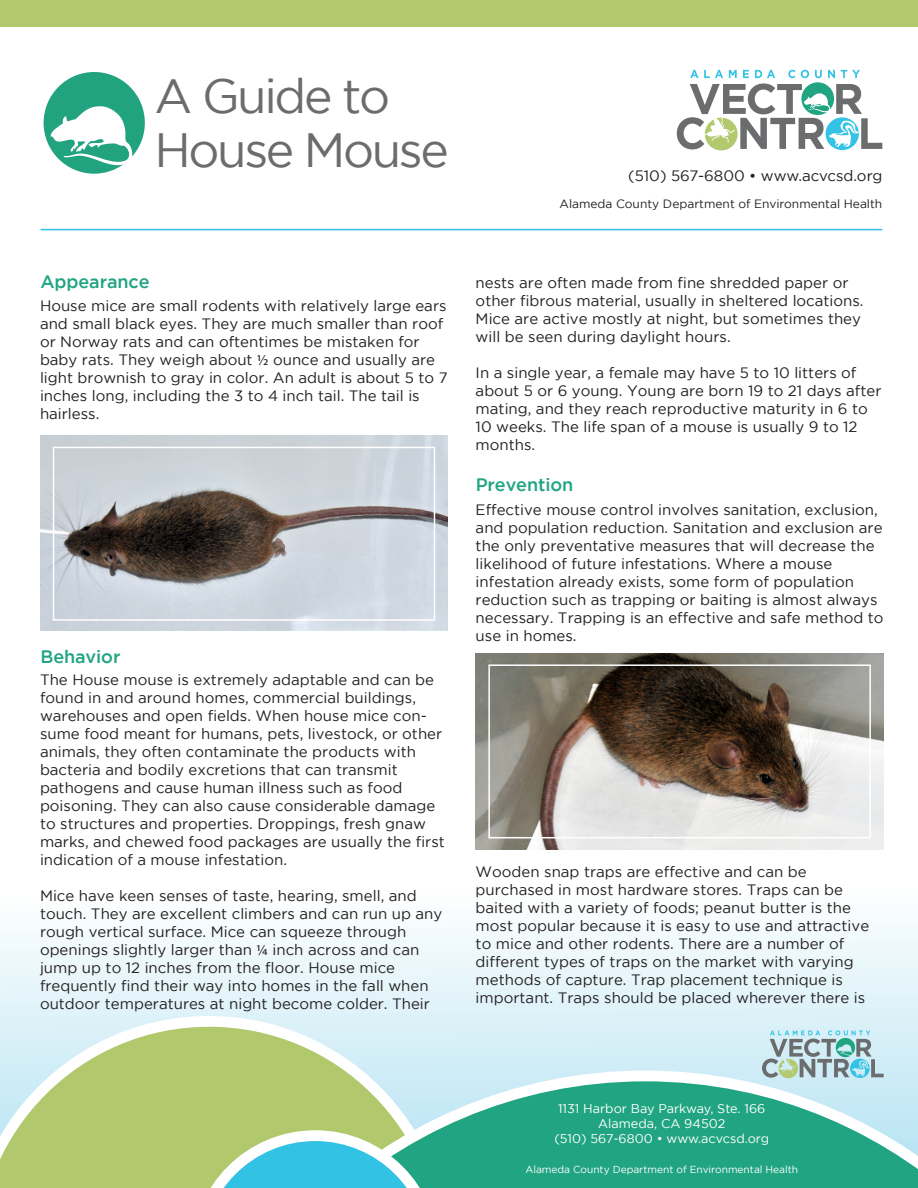
<style>
.page{position:relative;width:918px;height:1188px;background:#fff}
.page>*{position:absolute;margin:0;border:0;box-sizing:border-box;transform-origin:0 0}
.t1{font:48px/54px "Gotham";letter-spacing:-.05em;color:#6b6c6e}
.t2{font:500 18px "Gotham";letter-spacing:-.005em;color:#20a482}
.t3{font:15px/18px "Gotham";color:#231f20}
.t4{font:12.75px/15.1px "Gotham";color:#fff;text-align:center}
.t5{font:12px "Gotham";color:#231f20}
.t6{font:10.2px "Gotham";color:#fff}
.s1{font-family:"Myriad Pro"}
</style>
<div class="page">
<hr style="left:41px;top:229px;width:841px;height:1px;background:#32c3e4">
<svg style="left:677px;top:70px;width:205px;height:80px"></svg>
<div style="left:0;top:0;width:918px;height:27px;background:#b1c86d"></div>
<svg style="left:0;top:777px;width:918px;height:294px"></svg>
<svg style="left:0;top:1016px;width:451px;height:172px;background:#c5daa9"></svg>
<svg style="left:167px;top:1071px;width:751px;height:117px;background:#6bbe9d"></svg>
<svg style="left:192px;top:1130px;width:247px;height:58px"></svg>
<img style="left:40px;top:436px;width:408px;height:195px">
<div style="left:53px;top:447px;width:382px;height:174px;border:2px solid #fff"></div>
<img style="left:476px;top:654px;width:408px;height:195px">
<div style="left:488px;top:664px;width:383px;height:174px;border:2px solid #fff"></div>
<svg style="left:762px;top:1030px;width:122px;height:48px;background:#a8c7ca"></svg>
<svg style="left:44px;top:72px;width:101px;height:102px"></svg>
<h1 class="t1" style="left:154px;top:68px;width:296px">A Guide to<br>House Mouse</h1>
<p class="t2" style="left:40px;top:272px;width:111px">Appearance</p>
<p class="t3" style="left:40px;top:296px;width:409px">House mice are small rodents with relatively large ears and small black eyes. They are much smaller than roof or Norway rats and can oftentimes be mistaken for baby rats. They weigh about <span class="s1">½</span> ounce and usually are light brownish to gray in color. An adult is about 5 to 7 inches long, including the 3 to 4 inch tail. The tail is hairless.</p>
<p class="t2" style="left:40px;top:646px;width:81px">Behavior</p>
<p class="t3" style="left:40px;top:671px;width:406px">The House mouse is extremely adaptable and can be found in and around homes, commercial buildings, warehouses and open fields. When house mice con&shy;sume food meant for humans, pets, livestock, or other animals, they often contaminate the products with bacteria and bodily excretions that can transmit pathogens and cause human illness such as food poisoning. They can also cause considerable damage to structures and properties. Droppings, fresh gnaw marks, and chewed food packages are usually the first indication of a mouse infestation.</p>
<p class="t3" style="left:40px;top:887px;width:404px">Mice have keen senses of taste, hearing, smell, and touch. They are excellent climbers and can run up any rough vertical surface. Mice can squeeze through openings slightly larger than <span class="s1">¼</span> inch across and can jump up to 12 inches from the floor. House mice frequently find their way into homes in the fall when outdoor temperatures at night become colder. Their</p>
<p class="t3" style="left:628px;top:167px;width:256px">(510) 567-6800 • www.acvcsd.org</p>
<p class="t5" style="left:560px;top:198px;width:324px">Alameda County Department of Environmental Health</p>
<p class="t3" style="left:476px;top:274px;width:389px">nests are often made from fine shredded paper or other fibrous material, usually in sheltered locations.<br>Mice are active mostly at night, but sometimes they will be seen during daylight hours.</p>
<p class="t3" style="left:476px;top:364px;width:407px">In a single year, a female may have 5 to 10 litters of about 5 or 6 young. Young are born 19 to 21 days after mating, and they reach reproductive maturity in 6 to 10 weeks. The life span of a mouse is usually 9 to 12 months.</p>
<p class="t2" style="left:476px;top:474px;width:99px">Prevention</p>
<p class="t3" style="left:476px;top:500px;width:409px">Effective mouse control involves sanitation, exclusion, and population reduction. Sanitation and exclusion are the only preventative measures that will decrease the likelihood of future infestations. Where a mouse infestation already exists, some form of population reduction such as trapping or baiting is almost always necessary. Trapping is an effective and safe method to use in homes.</p>
<p class="t3" style="left:476px;top:863px;width:395px">Wooden snap traps are effective and can be purchased in most hardware stores. Traps can be baited with a variety of foods; peanut butter is the most popular because it is easy to use and attractive to mice and other rodents. There are a number of different types of traps on the market with varying methods of capture. Trap placement technique is important. Traps should be placed wherever there is</p>
<p class="t4" style="left:554px;top:1101px;width:216px">1131 Harbor Bay Parkway, Ste. 166<br>Alameda, CA 94502<br>(510) 567-6800 • www.acvcsd.org</p>
<p class="t6" style="left:525px;top:1164px;width:274px">Alameda County Department of Environmental Health</p>
</div>
